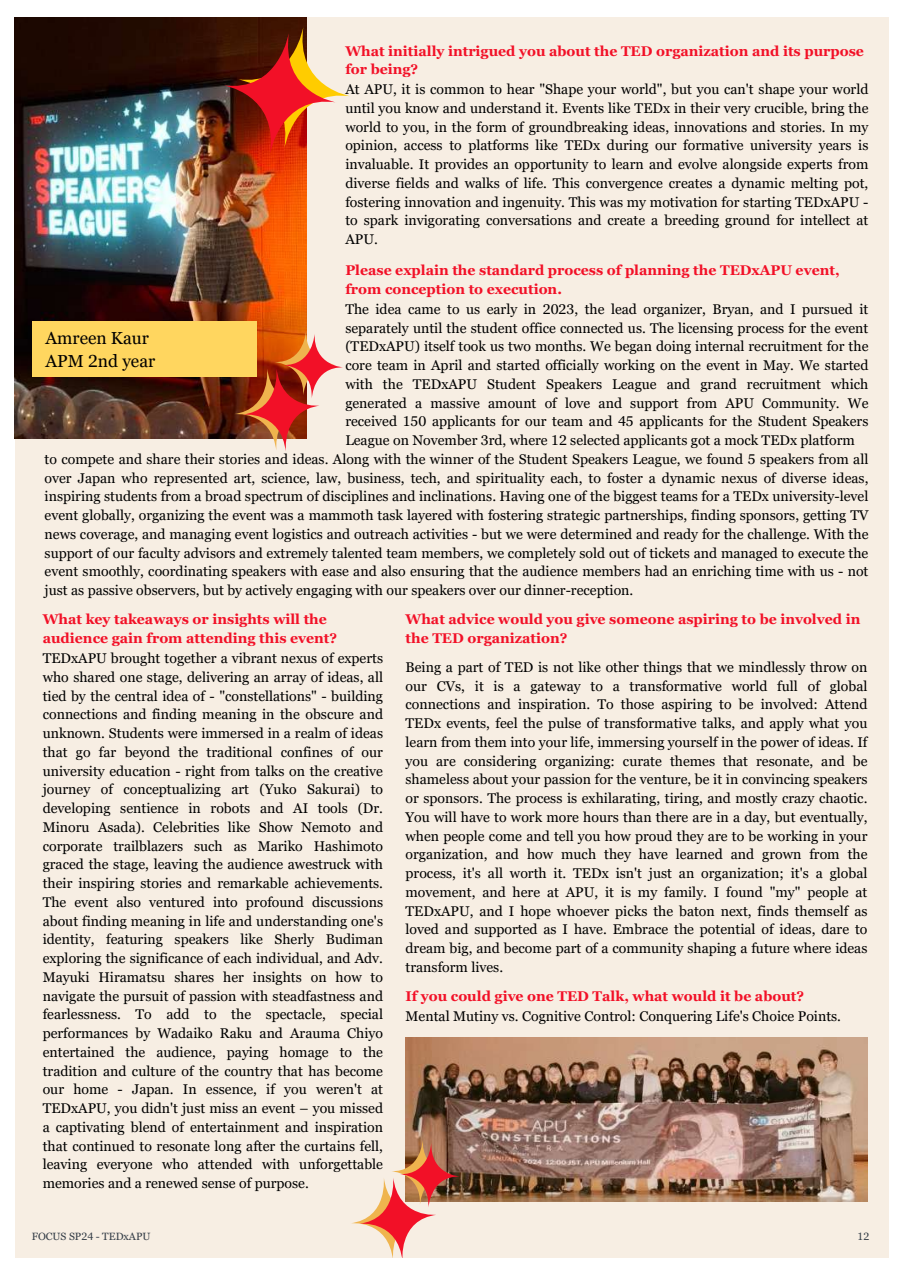
<style>
.page{position:relative;width:903px;height:1275px;background:#fff}
.page>*{position:absolute;margin:0;border:0;box-sizing:border-box;transform-origin:0 0}
.t1{font:17.32px/23.1px "Georgia Pro";color:#000}
.t2{font:14px/18.7px "Georgia Pro";color:#000;text-align:justify}
.t3{font:700 14px/18.7px "Georgia Pro";color:#f21027}
.t4{font:10.5px "Georgia Pro";color:#333c46}
</style>
<div class="page">
<div style="left:15px;top:17px;width:873px;height:1241px;background:#f7eee3"></div>
<img style="left:15px;top:17px;width:291px;height:421px">
<div style="left:32px;top:321px;width:224px;height:56px;background:#ffd65f"></div>
<svg style="left:233px;top:330px;width:110px;height:121px"></svg>
<svg style="left:223px;top:25px;width:127px;height:130px"></svg>
<img style="left:406px;top:1038px;width:461px;height:163px">
<svg style="left:351px;top:1139px;width:109px;height:119px"></svg>
<p class="t3" style="left:345px;top:42px;width:520px">What initially intrigued you about the TED organization and its purpose for being?</p>
<p class="t2" style="left:345px;top:80px;width:525px">At APU, it is common to hear "Shape your world", but you can't shape your world until you know and understand it. Events like TEDx in their very crucible, bring the world to you, in the form of groundbreaking ideas, innovations and stories. In my opinion, access to platforms like TEDx during our formative university years is invaluable. It provides an opportunity to learn and evolve alongside experts from diverse fields and walks of life. This convergence creates a dynamic melting pot, fostering innovation and ingenuity. This was my motivation for starting TEDxAPU - to spark invigorating conversations and create a breeding ground for intellect at APU.</p>
<p class="t1" style="left:46px;top:327px;width:111px">Amreen Kaur<br>APM 2nd year</p>
<p class="t3" style="left:345px;top:262px;width:496px">Please explain the standard process of planning the TEDxAPU event, from conception to execution.</p>
<p class="t2" style="left:345px;top:300px;width:525px">The idea came to us early in 2023, the lead organizer, Bryan, and I pursued it separately until the student office connected us. The licensing process for the event (TEDxAPU) itself took us two months. We began doing internal recruitment for the core team in April and started officially working on the event in May. We started with the TEDxAPU Student Speakers League and grand recruitment which generated a massive amount of love and support from APU Community. We received 150 applicants for our team and 45 applicants for the Student Speakers League on November 3rd, where 12 selected applicants got a mock TEDx platform</p>
<p class="t2" style="left:45px;top:450px;width:825px">to compete and share their stories and ideas. Along with the winner of the Student Speakers League, we found 5 speakers from all over Japan who represented art, science, law, business, tech, and spirituality each, to foster a dynamic nexus of diverse ideas, inspiring students from a broad spectrum of disciplines and inclinations. Having one of the biggest teams for a TEDx university-level event globally, organizing the event was a mammoth task layered with fostering strategic partnerships, finding sponsors, getting TV news coverage, and managing event logistics and outreach activities - but we were determined and ready for the challenge. With the support of our faculty advisors and extremely talented team members, we completely sold out of tickets and managed to execute the event smoothly, coordinating speakers with ease and also ensuring that the audience members had an enriching time with us - not just as passive observers, but by actively engaging with our speakers over our dinner-reception.</p>
<p class="t3" style="left:43px;top:611px;width:296px">What key takeaways or insights will the audience gain from attending this event?</p>
<p class="t3" style="left:406px;top:611px;width:456px">What advice would you give someone aspiring to be involved in the TED organization?</p>
<p class="t2" style="left:43px;top:649px;width:342px">TEDxAPU brought together a vibrant nexus of experts who shared one stage, delivering an array of ideas, all tied by the central idea of - "constellations" - building connections and finding meaning in the obscure and unknown. Students were immersed in a realm of ideas that go far beyond the traditional confines of our university education - right from talks on the creative journey of conceptualizing art (Yuko Sakurai) to developing sentience in robots and AI tools (Dr.<br>Minoru Asada). Celebrities like Show Nemoto and corporate trailblazers such as Mariko Hashimoto graced the stage, leaving the audience awestruck with their inspiring stories and remarkable achievements.<br>The event also ventured into profound discussions about finding meaning in life and understanding one's identity, featuring speakers like Sherly Budiman exploring the significance of each individual, and Adv.<br>Mayuki Hiramatsu shares her insights on how to navigate the pursuit of passion with steadfastness and fearlessness. To add to the spectacle, special performances by Wadaiko Raku and Arauma Chiyo entertained the audience, paying homage to the tradition and culture of the country that has become our home - Japan. In essence, if you weren't at TEDxAPU, you didn't just miss an event – you missed a captivating blend of entertainment and inspiration that continued to resonate long after the curtains fell, leaving everyone who attended with unforgettable memories and a renewed sense of purpose.</p>
<p class="t2" style="left:406px;top:658px;width:463px">Being a part of TED is not like other things that we mindlessly throw on our CVs, it is a gateway to a transformative world full of global connections and inspiration. To those aspiring to be involved: Attend TEDx events, feel the pulse of transformative talks, and apply what you learn from them into your life, immersing yourself in the power of ideas. If you are considering organizing: curate themes that resonate, and be shameless about your passion for the venture, be it in convincing speakers or sponsors. The process is exhilarating, tiring, and mostly crazy chaotic.<br>You will have to work more hours than there are in a day, but eventually, when people come and tell you how proud they are to be working in your organization, and how much they have learned and grown from the process, it's all worth it. TEDx isn't just an organization; it's a global movement, and here at APU, it is my family. I found "my" people at TEDxAPU, and I hope whoever picks the baton next, finds themself as loved and supported as I have. Embrace the potential of ideas, dare to dream big, and become part of a community shaping a future where ideas transform lives.</p>
<p class="t3" style="left:406px;top:988px;width:400px">If you could give one TED Talk, what would it be about?</p>
<p class="t2" style="left:406px;top:1007px;width:437px">Mental Mutiny vs. Cognitive Control: Conquering Life's Choice Points.</p>
<p class="t4" style="left:32px;top:1230px;width:120px">FOCUS SP24 - TEDxAPU</p>
<p class="t4" style="left:857px;top:1230px;width:13px">12</p>
</div>
